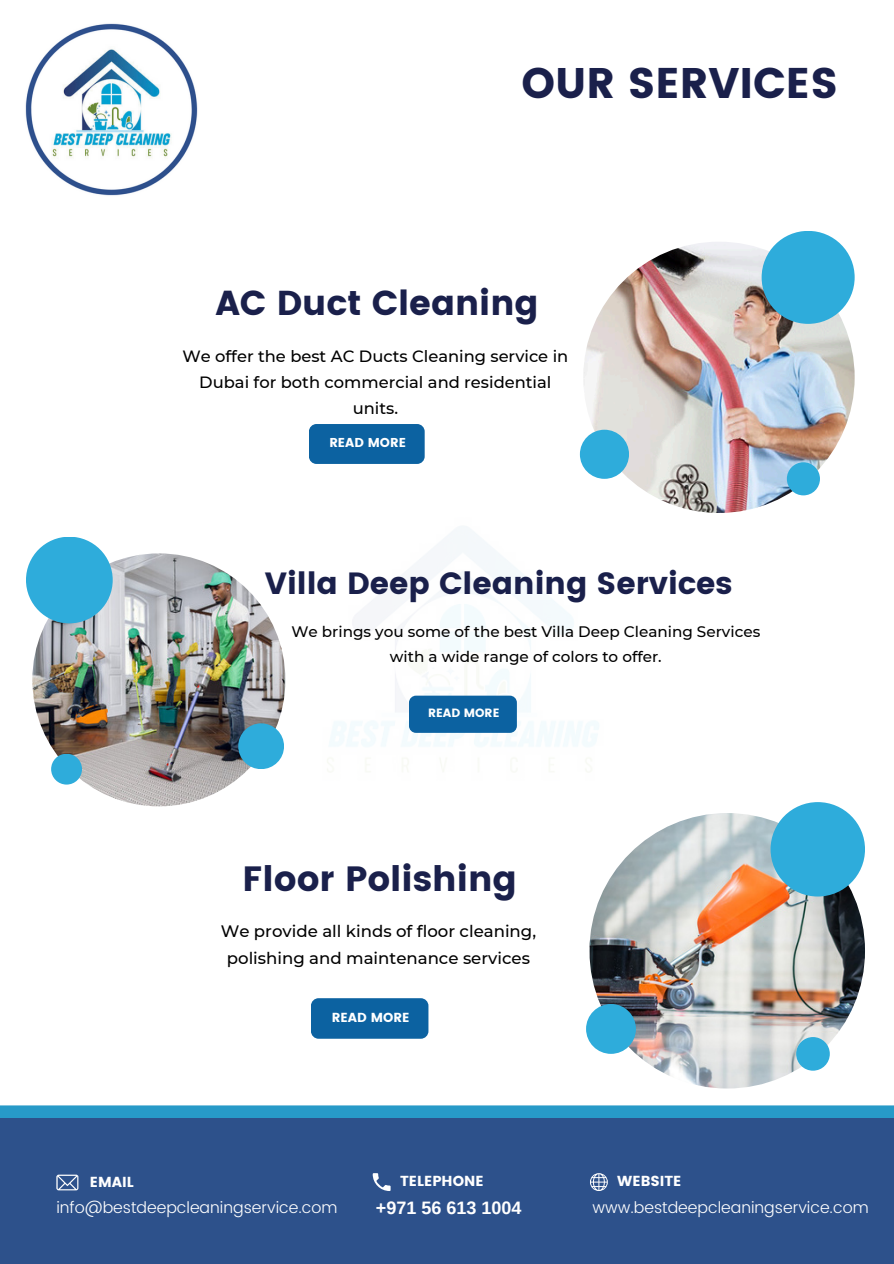
<style>
.page{position:relative;width:894px;height:1264px;background:#fff}
.page>*{position:absolute;margin:0;border:0;box-sizing:border-box;transform-origin:0 0}
.t1{font:42.75px "Poppins";color:#1a204b}
.t2{font:35.1px "Poppins";color:#1a204b}
.t3{font:34.5px "Poppins";color:#1a204b}
.t4{font:30.6px "Poppins";color:#1a204b}
.t5{font:700 18px "Arimo";color:#fff}
.t6{font:500 16.5px/26.7px "Montserrat";color:#000;text-align:center}
.t7{font:500 16.35px/26.4px "Montserrat";color:#000;text-align:center}
.t8{font:300 15.9px "Poppins";color:#fff}
.t9{font:500 15.15px/24.6px "Montserrat";color:#000;text-align:center}
.t10{font:14.55px "Poppins";color:#fff}
.t11{font:13.05px "Poppins";color:#fff}
.t12{font:12.9px "Poppins";color:#fff}
.t13{font:12px "Poppins";color:#fff}
</style>
<div class="page">
<img style="left:327px;top:526px;width:272px;height:246px">
<img style="left:583px;top:242px;width:271px;height:271px;border-radius:50%">
<div style="left:786px;top:462px;width:33px;height:33px;background:#2eacdb;border-radius:50%"></div>
<div style="left:761px;top:231px;width:93px;height:93px;background:#2eacdb;border-radius:50%"></div>
<div style="left:579px;top:430px;width:50px;height:49px;background:#2eacdb;border-radius:50%"></div>
<div style="left:309px;top:424px;width:115px;height:40px;background:#0c62a1;border-radius:8px"></div>
<img style="left:32px;top:553px;width:253px;height:253px;border-radius:50%">
<div style="left:51px;top:753px;width:31px;height:31px;background:#2eacdb;border-radius:50%"></div>
<div style="left:26px;top:536px;width:87px;height:87px;background:#2eacdb;border-radius:50%"></div>
<div style="left:238px;top:723px;width:46px;height:46px;background:#2eacdb;border-radius:50%"></div>
<div style="left:409px;top:695px;width:107px;height:38px;background:#0c62a1;border-radius:7px"></div>
<img style="left:589px;top:813px;width:275px;height:275px;border-radius:50%">
<div style="left:796px;top:1037px;width:33px;height:33px;background:#2eacdb;border-radius:50%"></div>
<div style="left:770px;top:802px;width:94px;height:94px;background:#2eacdb;border-radius:50%"></div>
<div style="left:586px;top:1003px;width:49px;height:50px;background:#2eacdb;border-radius:50%"></div>
<div style="left:311px;top:998px;width:117px;height:40px;background:#0c62a1;border-radius:8px"></div>
<div style="left:0;top:1105px;width:893px;height:158px;background:#279ac8"></div>
<div style="left:0;top:1117px;width:893px;height:146px;background:#2d518b"></div>
<svg style="left:372px;top:1173px;width:18px;height:17px"></svg>
<svg style="left:56px;top:1174px;width:22px;height:16px"></svg>
<svg style="left:590px;top:1173px;width:17px;height:17px"></svg>
<img style="left:23px;top:20px;width:177px;height:178px;border-radius:50%">
<h6 class="t1" style="left:521px;top:58px;width:318px">OUR SERVICES</h6>
<h4 class="t3" style="left:215px;top:283px;width:324px">AC Duct Cleaning</h4>
<p class="t7" style="left:182px;top:342px;width:387px">We offer the best AC Ducts Cleaning service in<br>Dubai for both commercial and residential units.</p>
<h2 class="t12" style="left:329px;top:435px;width:78px">READ MORE</h2>
<p class="t4" style="left:265px;top:565px;width:469px">Villa Deep Cleaning Services</p>
<p class="t9" style="left:291px;top:619px;width:470px">We brings you some of the best Villa Deep Cleaning Services with a wide range of colors to offer.</p>
<h5 class="t13" style="left:428px;top:706px;width:73px">READ MORE</h5>
<p class="t2" style="left:242px;top:858px;width:276px">Floor Polishing</p>
<p class="t6" style="left:221px;top:917px;width:317px">We provide all kinds of floor cleaning, polishing and maintenance services</p>
<h5 class="t11" style="left:331px;top:1009px;width:79px">READ MORE</h5>
<h4 class="t10" style="left:90px;top:1173px;width:45px">EMAIL</h4>
<h2 class="t10" style="left:400px;top:1172px;width:85px">TELEPHONE</h2>
<p class="t8" style="left:56px;top:1197px;width:282px">info@bestdeepcleaningservice.com</p>
<p class="t5" style="left:376px;top:1198px;width:147px">+971 56 613 1004</p>
<p class="t10" style="left:617px;top:1172px;width:66px">WEBSITE</p>
<p class="t8" style="left:592px;top:1197px;width:277px">www.bestdeepcleaningservice.com</p>
</div>
